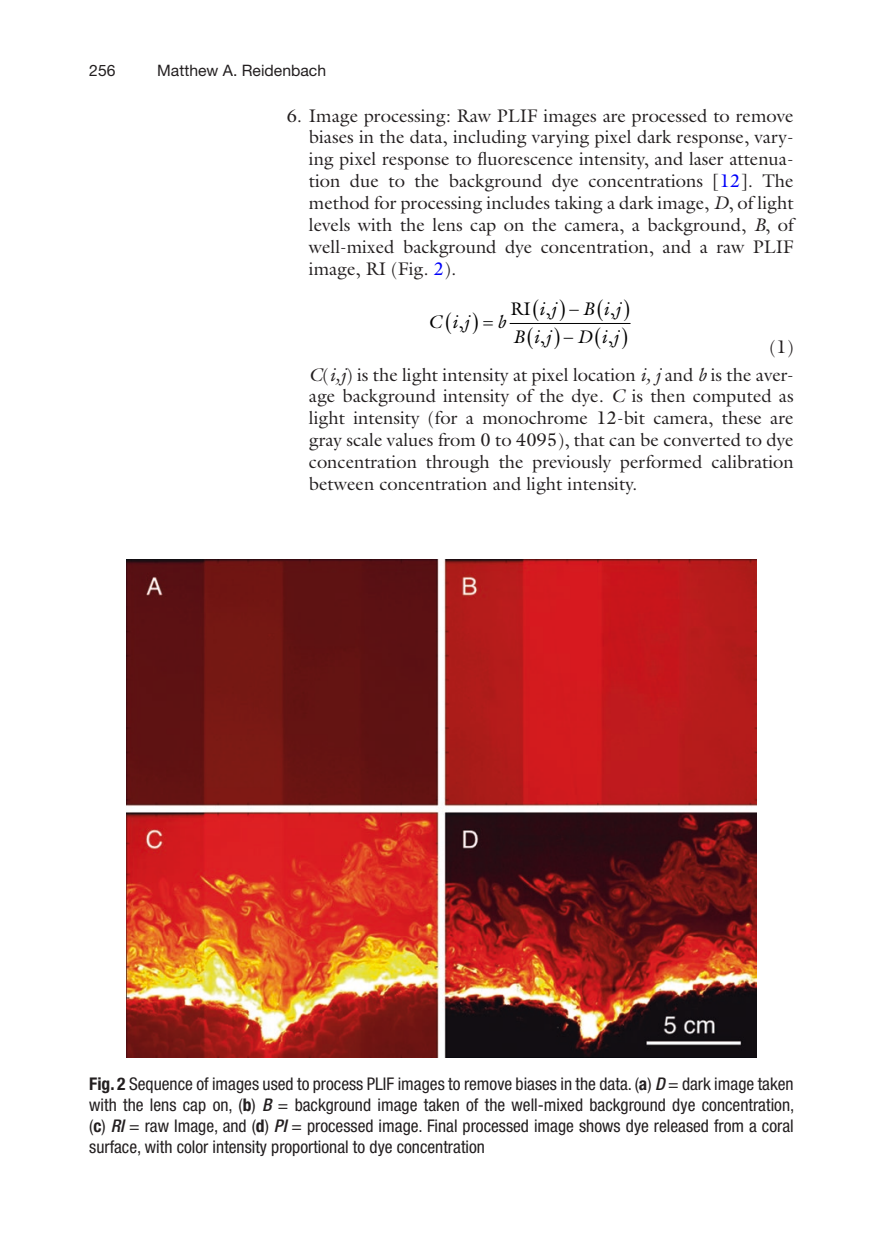
<style>
.page{position:relative;width:883px;height:1260px;background:#fff}
.page>*{position:absolute;margin:0;border:0;box-sizing:border-box;transform-origin:0 0}
.t1{font:18.38px/21.9px "Hpwjmy Galliard";color:#231f20;text-align:justify}
.t2{font:italic 18.38px "Sbtcbw Galliard Std";letter-spacing:.41em;color:#000}
.t3{font:18.38px "Lysrjf Galliard Std";color:#000}
.t4{font:condensed 17.5px/21px "Nbhxcj Helvetica Neue";color:#231f20;text-align:justify}
.t5{font:15.75px "Ckrlsm Helvetica Neue";color:#231f20}
.t6{font:15.75px "Nljwld Helvetica Neue";color:#231f20}
.s1{color:#0000fa}
.s2{font-family:"Pthtqn Galliard";font-style:italic}
.s3{font-family:"Pysdgv Helvetica Neue";font-weight:700}
.s4{font-family:"Pghgbj Helvetica Neue LT Std";font-weight:700}
.s5{font-family:"Mnkqrd Helvetica Neue LT Std";font-weight:500;font-style:italic}
</style>
<div class="page">
<hr style="left:510px;top:323px;width:121px;height:1px;background:#000">
<img style="left:126px;top:560px;width:630px;height:497px">
<p class="t6" style="left:89px;top:61px;width:28px">256</p>
<p class="t5" style="left:157px;top:61px;width:170px">Matthew A. Reidenbach</p>
<p class="t1" style="left:309px;top:104px;width:486px;text-indent:-22px">6. Image processing: Raw PLIF images are processed to remove biases in the data, including varying pixel dark response, vary&shy;ing pixel response to fluorescence intensity, and laser attenua&shy;tion due to the background dye concentrations [<span class="s1">12</span>]. The method for processing includes taking a dark image, <span class="s2">D</span>, of light levels with the lens cap on the camera, a background, <span class="s2">B</span>, of well-mixed background dye concentration, and a raw PLIF image, RI (Fig. <span class="s1">2</span>).</p>
<p class="t2" style="left:428px;top:310px;width:42px">Cij</p>
<p class="t2" style="left:497px;top:310px;width:10px">b</p>
<p class="t2" style="left:539px;top:297px;width:19px">i j</p>
<p class="t2" style="left:583px;top:297px;width:39px">Bij</p>
<p class="t2" style="left:513px;top:325px;width:39px">Bij</p>
<p class="t2" style="left:577px;top:325px;width:43px">Dij</p>
<p class="t3" style="left:511px;top:297px;width:42px">RI ,</p>
<p class="t3" style="left:610px;top:297px;width:7px">,</p>
<p class="t3" style="left:540px;top:325px;width:7px">,</p>
<p class="t3" style="left:608px;top:325px;width:7px">,</p>
<p class="t3" style="left:458px;top:310px;width:7px">,</p>
<p class="t1" style="left:309px;top:332px;width:486px;line-height:28px;text-align:right">(1)<br><span class="s2">C</span>(<span class="s2">i,j</span>) is the light intensity at pixel location <span class="s2">i, j</span> and <span class="s2">b</span> is the aver-</p>
<p class="t1" style="left:309px;top:385px;width:486px">age background intensity of the dye. <span class="s2">C</span> is then computed as light intensity (for a monochrome 12-bit camera, these are gray scale values from 0 to 4095), that can be converted to dye concentration through the previously performed calibration between concentration and light intensity.</p>
<p class="t4" style="left:89px;top:1073px;width:707px"><span class="s3">Fig. 2</span> Sequence of images used to process PLIF images to remove biases in the data. (<span class="s4">a</span>) <span class="s5">D</span> = dark image taken with the lens cap on, (<span class="s4">b</span>) <span class="s5">B</span> = background image taken of the well-mixed background dye concentration, (<span class="s4">c</span>) <span class="s5">RI</span> = raw Image, and (<span class="s4">d</span>) <span class="s5">PI</span> = processed image. Final processed image shows dye released from a coral surface, with color intensity proportional to dye concentration</p>
</div>
